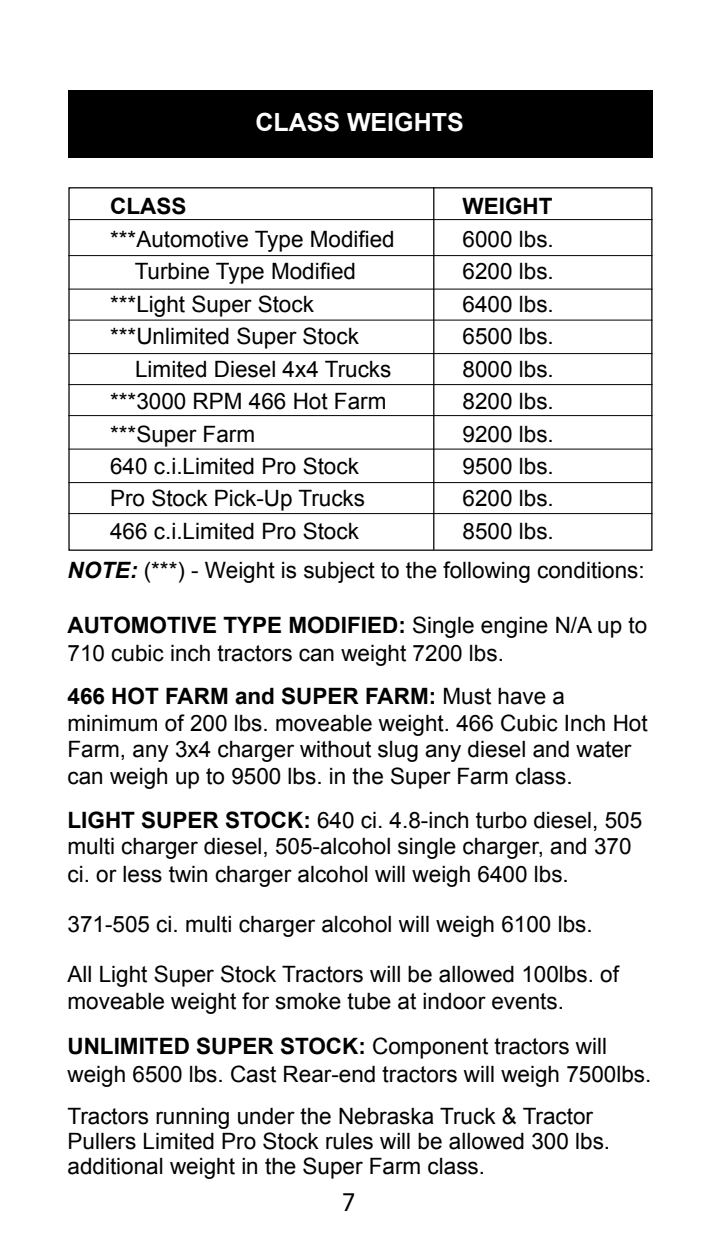
<style>
.page{position:relative;width:720px;height:1260px;background:#fff}
.page>*{position:absolute;margin:0;border:0;box-sizing:border-box;transform-origin:0 0}
.t1{font:700 25px "Arial";color:#fff}
.t2{font:25px "Avenir";color:#000}
.t3{font:22.5px/27.5px "Arial";color:#000}
.t4{font:700 22.5px "Arial";color:#000}
.s1{font-weight:700;font-style:italic}
.s2{font-weight:700}
</style>
<div class="page">
<div style="left:68px;top:90px;width:584px;height:68px;background:#000"></div>
<hr style="left:68px;top:219px;width:584px;height:1px;background:#000">
<hr style="left:68px;top:255px;width:584px;height:1px;background:#000">
<hr style="left:68px;top:289px;width:584px;height:1px;background:#000">
<hr style="left:68px;top:320px;width:584px;height:1px;background:#000">
<hr style="left:68px;top:353px;width:584px;height:1px;background:#000">
<hr style="left:68px;top:384px;width:584px;height:1px;background:#000">
<hr style="left:68px;top:415px;width:584px;height:1px;background:#000">
<hr style="left:68px;top:449px;width:584px;height:1px;background:#000">
<hr style="left:68px;top:482px;width:584px;height:1px;background:#000">
<hr style="left:68px;top:513px;width:584px;height:1px;background:#000">
<hr style="left:433px;top:187px;width:1px;height:363px;background:#000">
<p class="t1" style="left:255px;top:105px;width:210px">CLASS WEIGHTS</p>
<p class="t4" style="left:110px;top:191px;width:78px">CLASS</p>
<p class="t4" style="left:463px;top:191px;width:91px">WEIGHT</p>
<p class="t3" style="left:110px;top:225px;width:286px">***Automotive Type Modified</p>
<p class="t3" style="left:463px;top:225px;width:93px">6000 lbs.</p>
<p class="t3" style="left:135px;top:258px;width:223px">Turbine Type Modified</p>
<p class="t3" style="left:463px;top:258px;width:93px">6200 lbs.</p>
<p class="t3" style="left:110px;top:290px;width:205px">***Light Super Stock</p>
<p class="t3" style="left:463px;top:290px;width:93px">6400 lbs.</p>
<p class="t3" style="left:110px;top:323px;width:250px">***Unlimited Super Stock</p>
<p class="t3" style="left:463px;top:323px;width:93px">6500 lbs.</p>
<p class="t3" style="left:135px;top:355px;width:258px">Limited Diesel 4x4 Trucks</p>
<p class="t3" style="left:463px;top:355px;width:93px">8000 lbs.</p>
<p class="t3" style="left:110px;top:388px;width:278px">***3000 RPM 466 Hot Farm</p>
<p class="t3" style="left:463px;top:388px;width:93px">8200 lbs.</p>
<p class="t3" style="left:110px;top:420px;width:147px">***Super Farm</p>
<p class="t3" style="left:463px;top:420px;width:93px">9200 lbs.</p>
<p class="t3" style="left:110px;top:453px;width:250px">640 c.i.Limited Pro Stock</p>
<p class="t3" style="left:463px;top:453px;width:93px">9500 lbs.</p>
<p class="t3" style="left:110px;top:485px;width:257px">Pro Stock Pick-Up Trucks</p>
<p class="t3" style="left:463px;top:485px;width:93px">6200 lbs.</p>
<p class="t3" style="left:110px;top:518px;width:250px">466 c.i.Limited Pro Stock</p>
<p class="t3" style="left:68px;top:512px;width:579px;line-height:39px;text-indent:395px">8500 lbs.<br><span class="s1">NOTE:</span> (***) - Weight is subject to the following conditions:</p>
<p class="t3" style="left:68px;top:612px;width:581px"><span class="s2">AUTOMOTIVE TYPE MODIFIED:</span> Single engine N/A up to<br>710 cubic inch tractors can weight 7200 lbs.</p>
<p class="t3" style="left:68px;top:683px;width:582px;line-height:26.8px"><span class="s2">466 HOT FARM and SUPER FARM:</span> Must have a minimum of 200 lbs. moveable weight. 466 Cubic Inch Hot Farm, any 3x4 charger without slug any diesel and water can weigh up to 9500 lbs. in the Super Farm class.</p>
<p class="t3" style="left:68px;top:807px;width:576px"><span class="s2">LIGHT SUPER STOCK:</span> 640 ci. 4.8-inch turbo diesel, 505 multi charger diesel, 505-alcohol single charger, and 370 ci. or less twin charger alcohol will weigh 6400 lbs.</p>
<p class="t3" style="left:68px;top:910px;width:527px">371-505 ci. multi charger alcohol will weigh 6100 lbs.</p>
<p class="t3" style="left:68px;top:960px;width:553px">All Light Super Stock Tractors will be allowed 100lbs. of moveable weight for smoke tube at indoor events.</p>
<p class="t3" style="left:68px;top:1033px;width:585px"><span class="s2">UNLIMITED SUPER STOCK:</span> Component tractors will weigh 6500 lbs. Cast Rear-end tractors will weigh 7500lbs.</p>
<p class="t3" style="left:68px;top:1104px;width:544px;line-height:25px">Tractors running under the Nebraska Truck &amp; Tractor<br>Pullers Limited Pro Stock rules will be allowed 300 lbs. additional weight in the Super Farm class.</p>
<p class="t2" style="left:342px;top:1188px;width:15px">7</p>
</div>
